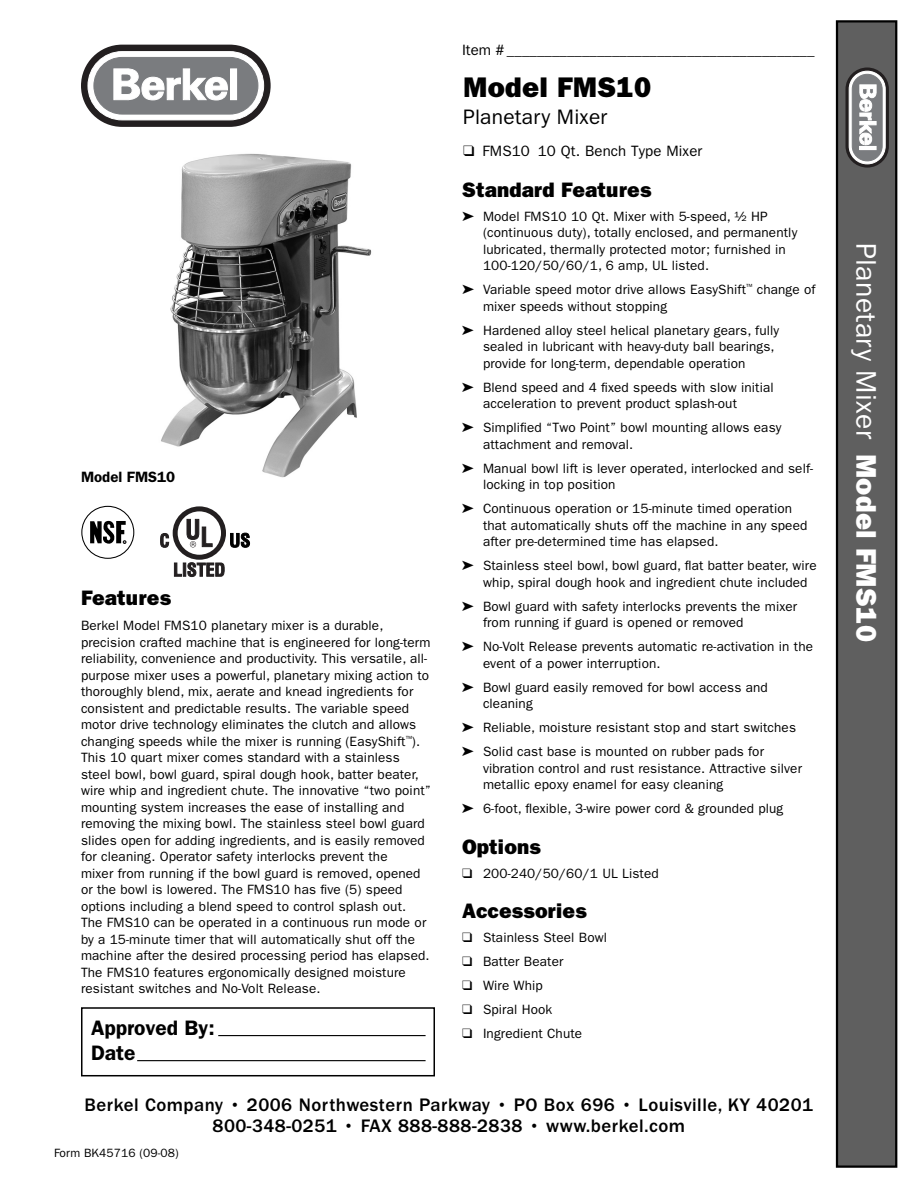
<style>
.page{position:relative;width:918px;height:1188px;background:#fff}
.page>*{position:absolute;margin:0;border:0;box-sizing:border-box;transform-origin:0 0}
.t1{font:28.5px "ITC Franklin Gothic Std";letter-spacing:.01em;color:#fff}
.t2{font:28.5px "ITC Franklin Gothic Std Hvy";letter-spacing:.01em;color:#000}
.t3{font:21px "ITC Franklin Gothic Std Hvy";letter-spacing:.01em;color:#000}
.t4{font:600 21px/25.2px "ITC Franklin Gothic Std";color:#000}
.t5{font:21px "ITC Franklin Gothic Std";letter-spacing:.01em;color:#000}
.t6{font:500 18.75px/21px "ITC Franklin Gothic Std";letter-spacing:.025em;color:#000;text-align:center}
.t7{font:italic 15px "ITC Franklin Gothic Std";color:#000}
.t8{font:15px "ITC Franklin Gothic Std";letter-spacing:.01em;color:#000}
.t9{font:600 15px "ITC Franklin Gothic Std";color:#000}
.t10{font:13.5px/16.5px "ITC Franklin Gothic Std";letter-spacing:.01em;color:#000}
.t11{font:12px "ITC Franklin Gothic Std";letter-spacing:.01em;color:#000}
.s1{font-style:normal}
.s2{font-family:"ITC Franklin Gothic Std Hvy"}
</style>
<div class="page">
<svg style="left:81px;top:45px;width:190px;height:82px;background:#373334"></svg>
<svg style="left:88px;top:52px;width:176px;height:68px"></svg>
<div style="left:88px;top:52px;width:176px;height:68px;border:1px solid #fff;border-radius:34px"></div>
<div style="left:94px;top:57px;width:164px;height:57px;background:#7a7c7f;border-radius:28px"></div>
<div style="left:94px;top:57px;width:164px;height:57px;border:1px solid #7a7c7f;border-radius:28px"></div>
<div style="left:231px;top:69px;width:6px;height:31px;background:#fff"></div>
<div style="left:230px;top:69px;width:7px;height:31px;border:1px solid #fff"></div>
<svg style="left:113px;top:68px;width:115px;height:32px"></svg>
<div style="left:81px;top:1007px;width:354px;height:69px;border:2px solid #000"></div>
<hr style="left:218px;top:1035px;width:208px;height:1px;background:#000">
<hr style="left:137px;top:1060px;width:289px;height:1px;background:#000">
<div style="left:837px;top:21px;width:59px;height:1146px;background:#5f5f5f"></div>
<div style="left:836px;top:20px;width:61px;height:1148px;border:2px solid #000"></div>
<svg style="left:846px;top:67px;width:43px;height:101px"></svg>
<svg style="left:849px;top:71px;width:36px;height:93px"></svg>
<div style="left:849px;top:71px;width:36px;height:93px;border:1px solid #fff;border-radius:18px"></div>
<div style="left:852px;top:74px;width:30px;height:87px;background:#7a7c7f;border-radius:15px"></div>
<div style="left:852px;top:74px;width:30px;height:87px;border:1px solid #7a7c7f;border-radius:15px"></div>
<div style="left:860px;top:146px;width:16px;height:4px;border:1px solid #fff"></div>
<svg style="left:859px;top:85px;width:17px;height:60px"></svg>
<img style="left:161px;top:153px;width:211px;height:325px">
<svg style="left:160px;top:506px;width:90px;height:72px"></svg>
<div style="left:81px;top:506px;width:53px;height:53px;border:1px solid #000;border-radius:50%"></div>
<svg style="left:90px;top:520px;width:36px;height:24px"></svg>
<p class="t7" style="left:462px;top:45px;width:354px"><span class="s1">Item #</span> _________________________________________</p>
<p class="t9" style="left:81px;top:472px;width:96px">Model FMS10</p>
<h2 class="t3" style="left:81px;top:590px;width:92px">Features</h2>
<p class="t10" style="left:81px;top:619px;width:352px">Berkel Model FMS10 planetary mixer is a durable, precision crafted machine that is engineered for long-term reliability, convenience and productivity. This versatile, all&shy;purpose mixer uses a powerful, planetary mixing action to thoroughly blend, mix, aerate and knead ingredients for consistent and predictable results. The variable speed motor drive technology eliminates the clutch and allows changing speeds while the mixer is running (EasyShift<sup>™</sup>).<br>This 10 quart mixer comes standard with a stainless steel bowl, bowl guard, spiral dough hook, batter beater, wire whip and ingredient chute. The innovative “two point” mounting system increases the ease of installing and removing the mixing bowl. The stainless steel bowl guard slides open for adding ingredients, and is easily removed for cleaning. Operator safety interlocks prevent the<br>mixer from running if the bowl guard is removed, opened or the bowl is lowered. The FMS10 has five (5) speed options including a blend speed to control splash out.<br>The FMS10 can be operated in a continuous run mode or by a 15-minute timer that will automatically shut off the machine after the desired processing period has elapsed.<br>The FMS10 features ergonomically designed moisture resistant switches and No-Volt Release.</p>
<h2 class="t4" style="left:91px;top:1017px;width:125px">Approved By:<br>Date</h2>
<h1 class="t2" style="left:463px;top:78px;width:190px">Model FMS10</h1>
<h2 class="t5" style="left:463px;top:110px;width:146px">Planetary Mixer</h2>
<p class="t8" style="left:463px;top:146px;width:241px">❑ FMS10 10 Qt. Bench Type Mixer</p>
<h2 class="t3" style="left:462px;top:182px;width:191px">Standard Features</h2>
<p class="t10" style="left:483px;top:209px;width:316px;text-indent:-21px">➤ Model FMS10 10 Qt. Mixer with 5-speed, ½ HP (continuous duty), totally enclosed, and permanently lubricated, thermally protected motor; furnished in 100-120/50/60/1, 6 amp, UL listed.</p>
<p class="t10" style="left:483px;top:282px;width:334px;text-indent:-21px">➤ Variable speed motor drive allows EasyShift<sup>™</sup> change of mixer speeds without stopping</p>
<p class="t10" style="left:483px;top:323px;width:298px;text-indent:-21px">➤ Hardened alloy steel helical planetary gears, fully sealed in lubricant with heavy-duty ball bearings, provide for long-term, dependable operation</p>
<p class="t10" style="left:483px;top:380px;width:292px;text-indent:-21px">➤ Blend speed and 4 fixed speeds with slow initial acceleration to prevent product splash-out</p>
<p class="t10" style="left:483px;top:420px;width:300px;text-indent:-21px">➤ Simplified “Two Point” bowl mounting allows easy attachment and removal.</p>
<p class="t10" style="left:483px;top:461px;width:332px;text-indent:-21px">➤ Manual bowl lift is lever operated, interlocked and self&shy;locking in top position</p>
<p class="t10" style="left:483px;top:501px;width:326px;text-indent:-21px">➤ Continuous operation or 15-minute timed operation that automatically shuts off the machine in any speed after pre-determined time has elapsed.</p>
<p class="t10" style="left:483px;top:558px;width:335px;text-indent:-21px">➤ Stainless steel bowl, bowl guard, flat batter beater, wire whip, spiral dough hook and ingredient chute included</p>
<p class="t10" style="left:483px;top:599px;width:316px;text-indent:-21px">➤ Bowl guard with safety interlocks prevents the mixer from running if guard is opened or removed</p>
<p class="t10" style="left:483px;top:639px;width:332px;text-indent:-21px">➤ No-Volt Release prevents automatic re-activation in the event of a power interruption.</p>
<p class="t10" style="left:483px;top:680px;width:286px;text-indent:-21px">➤ Bowl guard easily removed for bowl access and cleaning</p>
<p class="t10" style="left:462px;top:717px;width:336px;line-height:24px">➤ Reliable, moisture resistant stop and start switches ➤ Solid cast base is mounted on rubber pads for</p>
<p class="t10" style="left:483px;top:761px;width:321px">vibration control and rust resistance. Attractive silver metallic epoxy enamel for easy cleaning</p>
<p class="t10" style="left:462px;top:801px;width:323px">➤ 6-foot, flexible, 3-wire power cord &amp; grounded plug</p>
<h2 class="t3" style="left:462px;top:839px;width:80px">Options</h2>
<p class="t10" style="left:462px;top:866px;width:198px">❑ 200-240/50/60/1 UL Listed</p>
<h2 class="t3" style="left:462px;top:904px;width:126px">Accessories</h2>
<p class="t10" style="left:462px;top:930px;width:147px">❑ Stainless Steel Bowl</p>
<p class="t10" style="left:462px;top:954px;width:103px">❑ Batter Beater</p>
<p class="t10" style="left:462px;top:978px;width:82px">❑ Wire Whip</p>
<p class="t10" style="left:462px;top:1002px;width:92px">❑ Spiral Hook</p>
<p class="t10" style="left:462px;top:1026px;width:122px">❑ Ingredient Chute</p>
<h3 class="t6" style="left:85px;top:1096px;width:730px">Berkel Company • 2006 Northwestern Parkway • PO Box 696 • Louisville, KY 40201<br>800-348-0251 • FAX 888-888-2838 • www.berkel.com</h3>
<p class="t11" style="left:54px;top:1149px;width:126px">Form BK45716 (09-08)</p>
<h1 class="t1" style="left:876px;top:243px;width:400px;rotate:90deg">Planetary Mixer <span class="s2">Model FMS10</span></h1>
</div>
